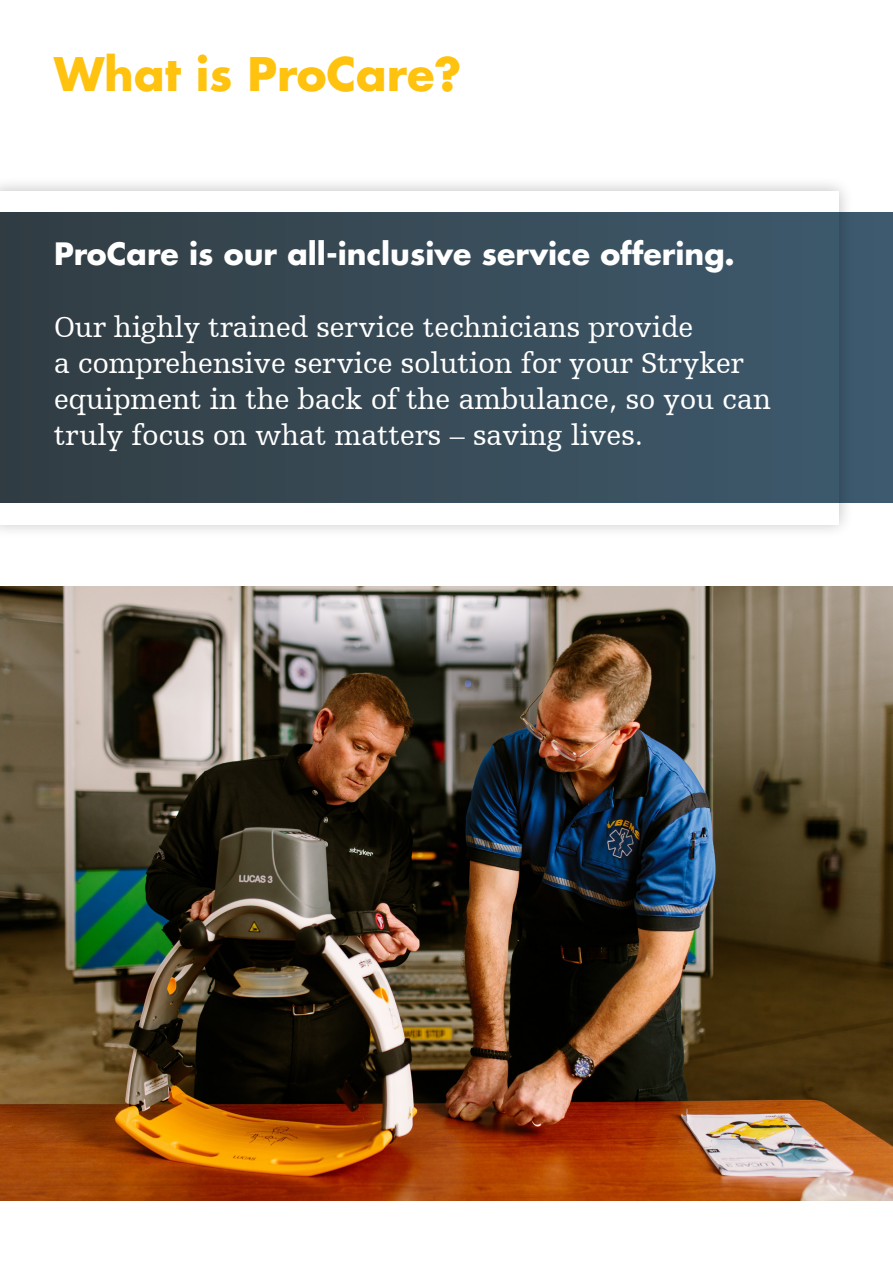
<style>
.page{position:relative;width:893px;height:1263px;background:#fff}
.page>*{position:absolute;margin:0;border:0;box-sizing:border-box;transform-origin:0 0}
.t1{font:700 45px "Futura For Stryker";color:#ffc20e}
.t2{font:30px/36px "Humanist Slabserif 712 BT";color:#fff}
.t3{font:700 30px "Futura For Stryker";color:#fff}
</style>
<div class="page">
<div style="left:854px;top:212px;width:39px;height:291px;background:#3d5a6e"></div>
<img style="left:0;top:587px;width:893px;height:613px">
<div style="left:0;top:176px;width:854px;height:363px;background:#000;opacity:.25"></div>
<svg style="left:0;top:191px;width:839px;height:333px"></svg>
<h1 class="t1" style="left:54px;top:44px;width:409px">What is ProCare?</h1>
<p class="t3" style="left:54px;top:234px;width:682px">ProCare is our all-inclusive service offering.</p>
<p class="t2" style="left:54px;top:308px;width:718px">Our highly trained service technicians provide<br>a comprehensive service solution for your Stryker equipment in the back of the ambulance, so you can truly focus on what matters – saving lives.</p>
</div>
